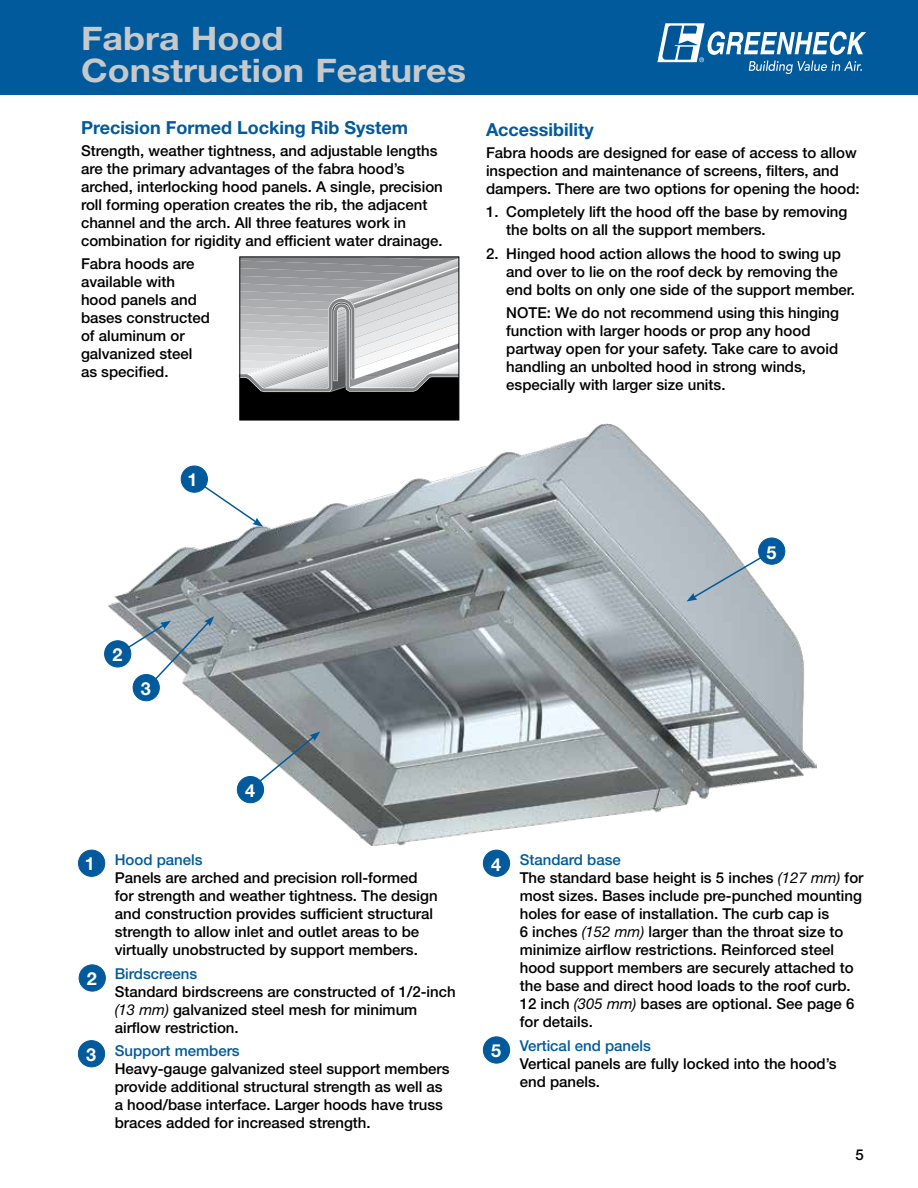
<style>
.page{position:relative;width:918px;height:1188px;background:#fff}
.page>*{position:absolute;margin:0;border:0;box-sizing:border-box;transform-origin:0 0}
.t1{font:700 32.4px/31.5px "Helvetica Neue LT Std";color:#c7c8ca;scale:1.11 1}
.t2{font:700 18px "Helvetica Neue LT Std";color:#005a9c}
.t3{font:700 18px "Helvetica Neue LT Std";color:#fff}
.t4{font:500 15px/18px "Helvetica Neue LT Std";color:#000}
.t5{font:500 15px "Helvetica Neue LT Std";color:#005a9c}
.s1{font-weight:400;font-style:italic}
.s2{color:#005a9c}
</style>
<div class="page">
<div style="left:0;top:0;width:918px;height:94px;background:#005a9c"></div>
<svg style="left:657px;top:23px;width:209px;height:51px"></svg>
<div style="left:78px;top:850px;width:27px;height:26px;background:#005a9c;border-radius:50%"></div>
<div style="left:78px;top:850px;width:27px;height:27px;border:1px solid #005a9c;border-radius:50%"></div>
<div style="left:79px;top:965px;width:26px;height:26px;background:#005a9c;border-radius:50%"></div>
<div style="left:79px;top:964px;width:27px;height:28px;border:1px solid #005a9c;border-radius:50%"></div>
<div style="left:483px;top:850px;width:27px;height:26px;background:#005a9c;border-radius:50%"></div>
<div style="left:483px;top:850px;width:27px;height:27px;border:1px solid #005a9c;border-radius:50%"></div>
<div style="left:483px;top:1037px;width:27px;height:26px;background:#005a9c;border-radius:50%"></div>
<div style="left:483px;top:1036px;width:27px;height:28px;border:1px solid #005a9c;border-radius:50%"></div>
<img style="left:109px;top:424px;width:707px;height:421px">
<svg style="left:202px;top:484px;width:61px;height:43px"></svg>
<svg style="left:126px;top:616px;width:88px;height:65px"></svg>
<svg style="left:258px;top:731px;width:62px;height:52px"></svg>
<svg style="left:686px;top:553px;width:82px;height:49px;background:#b6c1c8"></svg>
<div style="left:181px;top:466px;width:26px;height:26px;background:#005a9c;border-radius:50%"></div>
<div style="left:181px;top:466px;width:27px;height:27px;border:1px solid #005a9c;border-radius:50%"></div>
<div style="left:105px;top:641px;width:26px;height:26px;background:#005a9c;border-radius:50%"></div>
<div style="left:104px;top:640px;width:27px;height:27px;border:1px solid #005a9c;border-radius:50%"></div>
<div style="left:237px;top:777px;width:27px;height:26px;background:#005a9c;border-radius:50%"></div>
<div style="left:237px;top:776px;width:27px;height:27px;border:1px solid #005a9c;border-radius:50%"></div>
<div style="left:759px;top:538px;width:26px;height:26px;background:#005a9c;border-radius:50%"></div>
<div style="left:758px;top:538px;width:27px;height:27px;border:1px solid #005a9c;border-radius:50%"></div>
<div style="left:133px;top:675px;width:26px;height:26px;background:#005a9c;border-radius:50%"></div>
<div style="left:133px;top:674px;width:27px;height:27px;border:1px solid #005a9c;border-radius:50%"></div>
<div style="left:78px;top:1041px;width:27px;height:26px;background:#005a9c;border-radius:50%"></div>
<div style="left:78px;top:1040px;width:27px;height:27px;border:1px solid #005a9c;border-radius:50%"></div>
<svg style="left:241px;top:258px;width:216px;height:160px;background:#9a9b9c"></svg>
<div style="left:239px;top:256px;width:220px;height:164px;border:1px solid #000"></div>
<h1 class="t1" style="left:81px;top:22px;width:348px">Fabra Hood<br>Construction Features</h1>
<p class="t2" style="left:81px;top:117px;width:329px">Precision Formed Locking Rib System</p>
<p class="t4" style="left:81px;top:141px;width:363px">Strength, weather tightness, and adjustable lengths are the primary advantages of the fabra hood’s arched, interlocking hood panels. A single, precision roll forming operation creates the rib, the adjacent channel and the arch. All three features work in combination for rigidity and efficient water drainage.</p>
<p class="t4" style="left:81px;top:255px;width:130px">Fabra hoods are available with hood panels and bases constructed of aluminum or galvanized steel as specified.</p>
<p class="t2" style="left:486px;top:119px;width:109px">Accessibility</p>
<p class="t4" style="left:486px;top:143px;width:375px">Fabra hoods are designed for ease of access to allow inspection and maintenance of screens, filters, and dampers. There are two options for opening the hood:</p>
<p class="t4" style="left:506px;top:203px;width:343px;text-indent:-20px">1. Completely lift the hood off the base by removing the bolts on all the support members.</p>
<p class="t4" style="left:506px;top:244px;width:350px;text-indent:-20px">2. Hinged hood action allows the hood to swing up and over to lie on the roof deck by removing the end bolts on only one side of the support member.</p>
<p class="t4" style="left:506px;top:303px;width:334px">NOTE: We do not recommend using this hinging function with larger hoods or prop any hood partway open for your safety. Take care to avoid handling an unbolted hood in strong winds, especially with larger size units.</p>
<p class="t3" style="left:188px;top:469px;width:12px">1</p>
<p class="t3" style="left:766px;top:541px;width:12px">5</p>
<p class="t3" style="left:112px;top:644px;width:12px">2</p>
<p class="t3" style="left:141px;top:677px;width:12px">3</p>
<p class="t3" style="left:245px;top:779px;width:12px">4</p>
<p class="t3" style="left:85px;top:853px;width:12px">1</p>
<p class="t3" style="left:87px;top:968px;width:12px">2</p>
<p class="t3" style="left:86px;top:1044px;width:12px">3</p>
<p class="t5" style="left:115px;top:851px;width:89px">Hood panels</p>
<p class="t4" style="left:115px;top:869px;width:324px">Panels are arched and precision roll-formed for strength and weather tightness. The design and construction provides sufficient structural strength to allow inlet and outlet areas to be virtually unobstructed by support members.</p>
<p class="t5" style="left:115px;top:964px;width:84px">Birdscreens</p>
<p class="t4" style="left:115px;top:982px;width:342px">Standard birdscreens are constructed of 1/2‑inch <span class="s1">(13 mm)</span> galvanized steel mesh for minimum airflow restriction.</p>
<p class="t5" style="left:115px;top:1042px;width:127px">Support members</p>
<p class="t4" style="left:115px;top:1059px;width:336px">Heavy-gauge galvanized steel support members provide additional structural strength as well as a hood/base interface. Larger hoods have truss braces added for increased strength.</p>
<p class="t3" style="left:491px;top:853px;width:12px">4</p>
<p class="t3" style="left:491px;top:1040px;width:12px">5</p>
<p class="t4" style="left:520px;top:851px;width:345px"><span class="s2">Standard base<br></span>The standard base height is 5 inches <span class="s1">(127 mm)</span> for most sizes. Bases include pre-punched mounting holes for ease of installation. The curb cap is<br>6 inches <span class="s1">(152 mm)</span> larger than the throat size to minimize airflow restrictions. Reinforced steel hood support members are securely attached to the base and direct hood loads to the roof curb.<br>12 inch <span class="s1">(305 mm)</span> bases are optional. See page 6 for details.</p>
<p class="t5" style="left:520px;top:1036px;width:133px">Vertical end panels</p>
<p class="t4" style="left:520px;top:1054px;width:318px">Vertical panels are fully locked into the hood’s end panels.</p>
<p class="t4" style="left:856px;top:1145px;width:10px">5</p>
</div>
